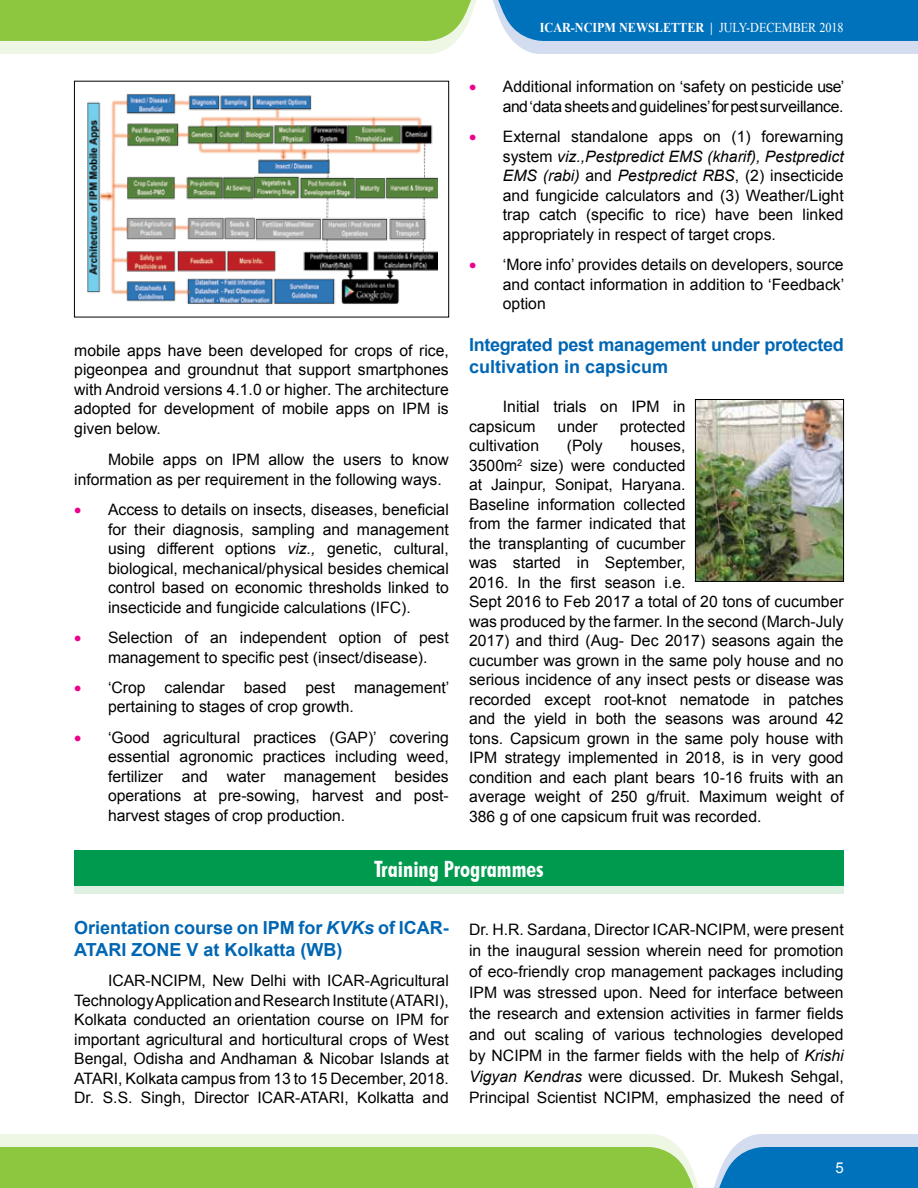
<style>
.page{position:relative;width:918px;height:1188px;background:#fff}
.page>*{position:absolute;margin:0;border:0;box-sizing:border-box;transform-origin:0 0}
.t1{font:700 condensed 22.5px "Futura BT";color:#fff}
.t2{font:700 18px/21.6px "Arial";color:#0066b3}
.t3{font:700 18px/21.6px "Arial";letter-spacing:-.02em;color:#0066b3}
.t4{font:15.75px/19.5px "Arial";color:#000;text-align:justify}
.t5{font:15.75px/19.5px "Arial";letter-spacing:-.02em;color:#000;text-align:right}
.t6{font:15px "Arial";color:#fff}
.t7{font:700 13.5px "Times New Roman";color:#fff;scale:.9 1}
.s1{font-weight:400}
.s2{color:#ec008c}
.s3{font-style:italic}
</style>
<div class="page">
<svg style="left:493px;top:0;width:425px;height:54px;background:#3b90ca"></svg>
<svg style="left:0;top:0;width:477px;height:54px;background:#a7d36b"></svg>
<svg style="left:714px;top:1134px;width:204px;height:54px;background:#4394cc"></svg>
<svg style="left:0;top:1134px;width:699px;height:54px;background:#a6d26a"></svg>
<img style="left:87px;top:94px;width:350px;height:210px">
<div style="left:74px;top:81px;width:375px;height:236px;border:1px solid #000"></div>
<img style="left:697px;top:401px;width:145px;height:179px">
<div style="left:695px;top:399px;width:149px;height:183px;border:1px solid #000"></div>
<div style="left:74px;top:850px;width:770px;height:44px;background:#dff0e3"></div>
<div style="left:74px;top:850px;width:770px;height:36px;background:#009a4e"></div>
<p class="t7" style="left:540px;top:18px;width:339px">ICAR-NCIPM NEWSLETTER | <span class="s1">JULY-DECEMBER 2018</span></p>
<p class="t5" style="left:469px;top:77px;width:377px"><span class="s2">•</span> Additional information on ‘safety on pesticide use’ and ‘data sheets and guidelines’ for pest surveillance.</p>
<p class="t4" style="left:503px;top:127px;width:342px;text-indent:-34px"><span class="s2">•</span> External standalone apps on (1) forewarning system <span class="s3">viz.,Pestpredict EMS (kharif), Pestpredict EMS (rabi)</span> and <span class="s3">Pestpredict RBS</span>, (2) insecticide and fungicide calculators and (3) Weather/Light trap catch (specific to rice) have been linked appropriately in respect of target crops.</p>
<p class="t4" style="left:503px;top:255px;width:343px;text-indent:-34px"><span class="s2">•</span> ‘More info’ provides details on developers, source and contact information in addition to ‘Feedback’ option</p>
<p class="t3" style="left:469px;top:334px;width:376px">Integrated pest management under protected cultivation in capsicum</p>
<p class="t4" style="left:469px;top:397px;width:218px;text-indent:34px">Initial trials on IPM in capsicum</p>
<p class="t4" style="left:74px;top:341px;width:376px">mobile apps have been developed for crops of rice, pigeonpea and groundnut that support smartphones with Android versions 4.1.0 or higher. The architecture adopted for development of mobile apps on IPM is given below.</p>
<p class="t4" style="left:74px;top:449px;width:376px;line-height:20.2px;text-indent:34px">Mobile apps on IPM allow the users to know information as per requirement in the following ways.</p>
<p class="t4" style="left:108px;top:500px;width:342px;text-indent:-34px"><span class="s2">•</span> Access to details on insects, diseases, beneficial for their diagnosis, sampling and management using different options <span class="s3">viz.,</span> genetic, cultural, biological, mechanical/physical besides chemical control based on economic thresholds linked to insecticide and fungicide calculations (IFC).</p>
<p class="t4" style="left:108px;top:628px;width:342px;text-indent:-34px"><span class="s2">•</span> Selection of an independent option of pest management to specific pest (insect/disease).</p>
<p class="t4" style="left:108px;top:678px;width:343px;text-indent:-34px"><span class="s2">•</span> ‘Crop calendar based pest management’ pertaining to stages of crop growth.</p>
<p class="t4" style="left:108px;top:728px;width:342px;text-indent:-34px"><span class="s2">•</span> ‘Good agricultural practices (GAP)’ covering essential agronomic practices including weed, fertilizer and water management besides operations at pre-sowing, harvest and post&shy;harvest stages of crop production.</p>
<p class="t4" style="left:558px;top:417px;width:42px">under</p>
<p class="t4" style="left:620px;top:417px;width:67px">protected</p>
<p class="t4" style="left:469px;top:436px;width:72px">cultivation</p>
<p class="t4" style="left:567px;top:436px;width:37px">(Poly</p>
<p class="t4" style="left:469px;top:436px;width:376px;text-align:left;text-indent:161px">houses,<br>3500m<sup>2</sup> size) were conducted<br>at Jainpur, Sonipat, Haryana.<br>Baseline information collected<br>from the farmer indicated that<br>the transplanting of cucumber<br>was started in September,<br>2016. In the first season i.e.<br>Sept 2016 to Feb 2017 a total of 20 tons of cucumber was produced by the farmer. In the second (March-July 2017) and third (Aug- Dec 2017) seasons again the cucumber was grown in the same poly house and no serious incidence of any insect pests or disease was recorded except root-knot nematode in patches and the yield in both the seasons was around 42 tons. Capsicum grown in the same poly house with IPM strategy implemented in 2018, is in very good condition and each plant bears 10-16 fruits with an average weight of 250 g/fruit. Maximum weight of 386 g of one capsicum fruit was recorded.</p>
<h1 class="t1" style="left:374px;top:855px;width:171px">Training Programmes</h1>
<p class="t2" style="left:74px;top:918px;width:376px">Orientation course on IPM for <span class="s3">KVKs</span> of ICAR-<br>ATARI ZONE V at Kolkatta (WB)</p>
<p class="t4" style="left:74px;top:971px;width:376px;text-indent:34px">ICAR-NCIPM, New Delhi with ICAR-Agricultural Technology Application and Research Institute (ATARI), Kolkata conducted an orientation course on IPM for important agricultural and horticultural crops of West Bengal, Odisha and Andhaman &amp; Nicobar Islands at ATARI, Kolkata campus from 13 to 15 December, 2018.<br>Dr. S.S. Singh, Director ICAR-ATARI, Kolkatta and</p>
<p class="t4" style="left:469px;top:919px;width:376px;line-height:21px">Dr. H.R. Sardana, Director ICAR-NCIPM, were present in the inaugural session wherein need for promotion of eco-friendly crop management packages including IPM was stressed upon. Need for interface between the research and extension activities in farmer fields and out scaling of various technologies developed by NCIPM in the farmer fields with the help of <span class="s3">Krishi Vigyan Kendras</span> were dicussed. Dr. Mukesh Sehgal, Principal Scientist NCIPM, emphasized the need of</p>
<p class="t6" style="left:835px;top:1158px;width:10px">5</p>
</div>
